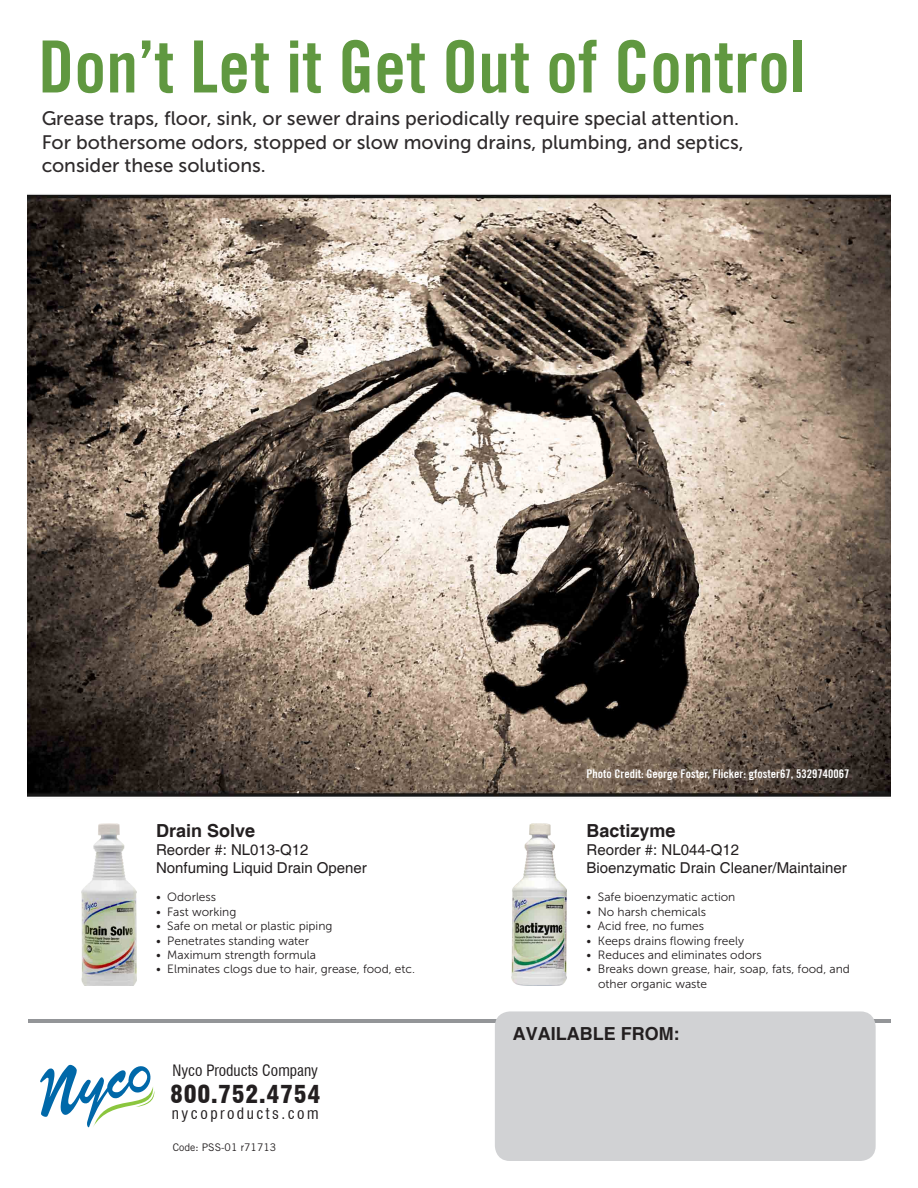
<style>
.page{position:relative;width:918px;height:1188px;background:#fff}
.page>*{position:absolute;margin:0;border:0;box-sizing:border-box;transform-origin:0 0}
.t1{font:700 condensed 72px "Trade Gothic No.20";color:#609840}
.t2{font:900 condensed 24.15px "Swiss 721 BT";letter-spacing:.03em;color:#231f20}
.t3{font:19.5px/23.4px "Museo Sans 500";color:#231f20}
.t4{font:700 18px "Helvetica";color:#231f20}
.t5{font:condensed 15.3px "Swiss 721 BT";color:#231f20}
.t6{font:condensed 15.3px "Swiss 721 BT";letter-spacing:.16em;color:#231f20}
.t7{font:15px "Helvetica";color:#231f20}
.t8{font:12px/14.4px "Museo Sans 300";color:#231f20}
.t9{font:700 condensed 12px "Trade Gothic No.20";color:#fff}
.t10{font:10.5px "Trade Gothic LT Std";color:#231f20}
</style>
<div class="page">
<img style="left:27px;top:194px;width:864px;height:967px">
<hr style="left:28px;top:1020px;width:862px;height:3px;background:#939598">
<img style="left:512px;top:824px;width:55px;height:162px">
<img style="left:81px;top:824px;width:55px;height:162px">
<svg style="left:40px;top:1065px;width:114px;height:62px"></svg>
<div style="left:495px;top:1011px;width:381px;height:150px;background:#d1d2d4;border-radius:15px"></div>
<p class="t1" style="left:38px;top:23px;width:769px">Don’t Let it Get Out of Control</p>
<h3 class="t3" style="left:41px;top:107px;width:704px">Grease traps, floor, sink, or sewer drains periodically require special attention.<br>For bothersome odors, stopped or slow moving drains, plumbing, and septics, consider these solutions.</h3>
<p class="t4" style="left:156px;top:819px;width:101px">Drain Solve</p>
<p class="t7" style="left:156px;top:841px;width:154px">Reorder #: NL013-Q12</p>
<p class="t7" style="left:156px;top:859px;width:212px">Nonfuming Liquid Drain Opener</p>
<p class="t8" style="left:156px;top:890px;width:62px">• Odorless</p>
<p class="t8" style="left:156px;top:905px;width:82px">• Fast working</p>
<p class="t8" style="left:156px;top:919px;width:178px">• Safe on metal or plastic piping</p>
<p class="t8" style="left:156px;top:933px;width:155px">• Penetrates standing water</p>
<p class="t8" style="left:156px;top:948px;width:162px">• Maximum strength formula</p>
<p class="t8" style="left:156px;top:962px;width:261px">• Elminates clogs due to hair, grease, food, etc.</p>
<p class="t5" style="left:172px;top:1061px;width:147px">Nyco Products Company</p>
<p class="t2" style="left:170px;top:1080px;width:152px">800.752.4754</p>
<p class="t6" style="left:172px;top:1104px;width:148px">nycoproducts.com</p>
<p class="t10" style="left:173px;top:1141px;width:105px">Code: PSS-01 r71713</p>
<p class="t9" style="left:587px;top:767px;width:264px">Photo Credit: George Foster, Flicker: gfoster67, 5329740067</p>
<p class="t4" style="left:587px;top:819px;width:91px">Bactizyme</p>
<p class="t7" style="left:587px;top:841px;width:154px">Reorder #: NL044-Q12</p>
<p class="t7" style="left:587px;top:859px;width:262px">Bioenzymatic Drain Cleaner/Maintainer</p>
<p class="t8" style="left:587px;top:890px;width:150px">• Safe bioenzymatic action</p>
<p class="t8" style="left:587px;top:905px;width:121px">• No harsh chemicals</p>
<p class="t8" style="left:587px;top:919px;width:119px">• Acid free, no fumes</p>
<p class="t8" style="left:587px;top:933px;width:159px">• Keeps drains flowing freely</p>
<p class="t8" style="left:587px;top:948px;width:177px">• Reduces and eliminates odors</p>
<p class="t8" style="left:598px;top:962px;width:253px;text-indent:-11px">• Breaks down grease, hair, soap, fats, food, and other organic waste</p>
<p class="t4" style="left:513px;top:1023px;width:168px">AVAILABLE FROM:</p>
</div>
